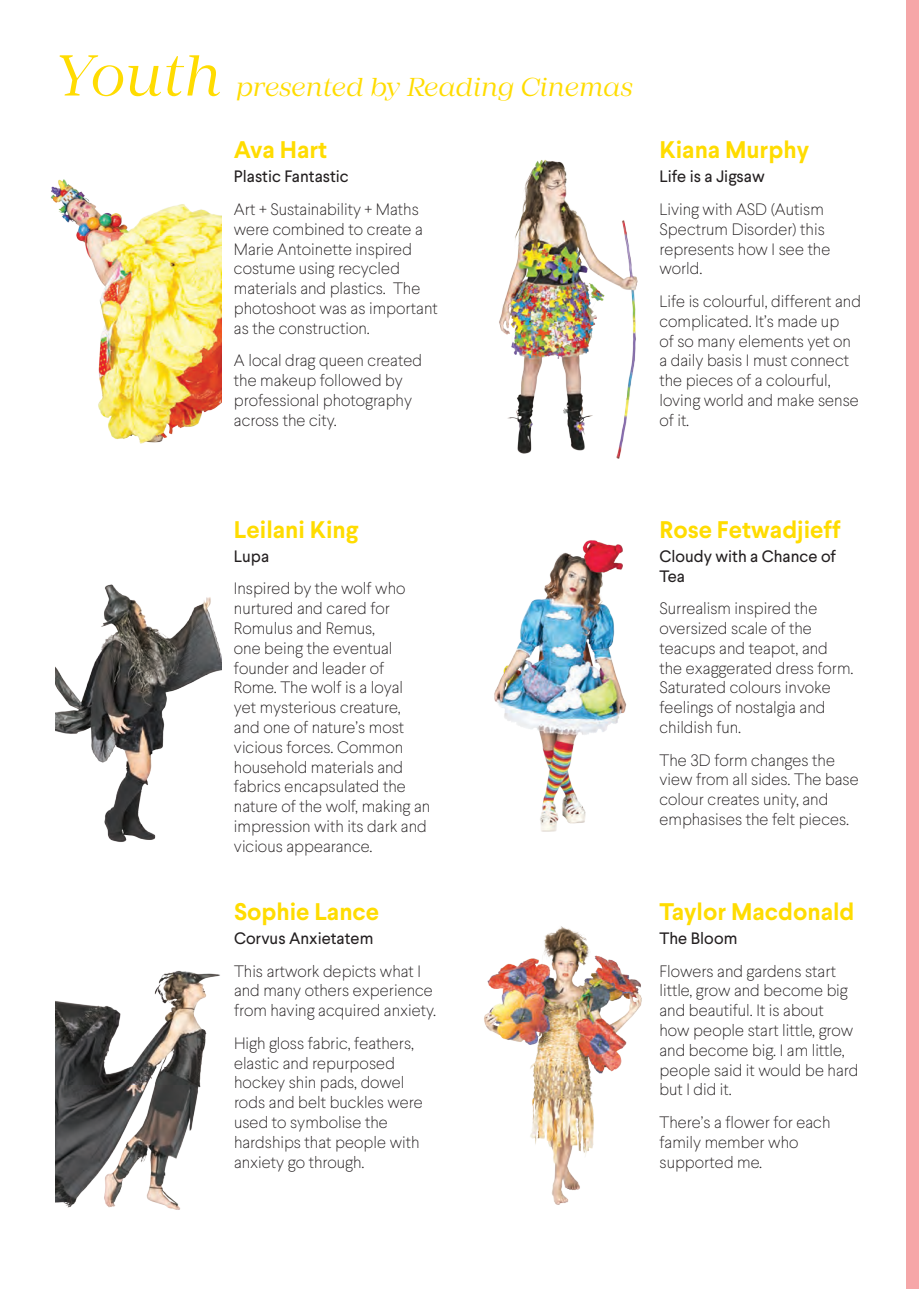
<style>
.page{position:relative;width:919px;height:1289px;background:#fff}
.page>*{position:absolute;margin:0;border:0;box-sizing:border-box;transform-origin:0 0}
.t1{font:italic 60px "Mirador";color:#ffdc01}
.t2{font:italic 27px "Mirador";color:#ffdc01}
.t3{font:700 24px "Larsseit";color:#ffdc01}
.t4{font:100 16.5px/19.8px "Larsseit";color:#231f20}
.t5{font:16.5px/19.8px "Larsseit";color:#231f20}
</style>
<div class="page">
<div style="left:906px;top:0;width:12px;height:1288px;background:#f6a6a8"></div>
<img style="left:51px;top:179px;width:170px;height:265px">
<img style="left:55px;top:584px;width:166px;height:258px">
<img style="left:499px;top:160px;width:139px;height:299px">
<img style="left:484px;top:926px;width:158px;height:279px">
<img style="left:494px;top:540px;width:133px;height:292px">
<img style="left:55px;top:970px;width:165px;height:240px">
<h1 class="t1" style="left:55px;top:40px;width:167px">Youth</h1>
<h2 class="t2" style="left:236px;top:71px;width:398px">presented by Reading Cinemas</h2>
<h3 class="t3" style="left:234px;top:134px;width:95px">Ava Hart</h3>
<p class="t5" style="left:234px;top:167px;width:116px">Plastic Fantastic</p>
<p class="t4" style="left:234px;top:199px;width:205px">Art + Sustainability + Maths were combined to create a<br>Marie Antoinette inspired costume using recycled materials and plastics. The photoshoot was as important as the construction.</p>
<p class="t4" style="left:234px;top:350px;width:190px">A local drag queen created the makeup followed by professional photography across the city.</p>
<h3 class="t3" style="left:659px;top:134px;width:151px">Kiana Murphy</h3>
<p class="t5" style="left:659px;top:167px;width:107px">Life is a Jigsaw</p>
<p class="t4" style="left:659px;top:199px;width:172px">Living with ASD (Autism<br>Spectrum Disorder) this represents how I see the world.</p>
<p class="t4" style="left:659px;top:291px;width:203px">Life is colourful, different and complicated. It’s made up<br>of so many elements yet on a daily basis I must connect the pieces of a colourful, loving world and make sense of it.</p>
<h3 class="t3" style="left:234px;top:514px;width:126px">Leilani King</h3>
<p class="t5" style="left:234px;top:546px;width:37px">Lupa</p>
<p class="t4" style="left:234px;top:578px;width:198px">Inspired by the wolf who nurtured and cared for<br>Romulus and Remus,<br>one being the eventual founder and leader of<br>Rome. The wolf is a loyal<br>yet mysterious creature, and one of nature’s most vicious forces. Common household materials and fabrics encapsulated the nature of the wolf, making an impression with its dark and vicious appearance.</p>
<h3 class="t3" style="left:234px;top:896px;width:147px">Sophie Lance</h3>
<p class="t5" style="left:234px;top:928px;width:141px">Corvus Anxietatem</p>
<p class="t4" style="left:234px;top:960px;width:204px">This artwork depicts what I and many others experience from having acquired anxiety.</p>
<p class="t4" style="left:234px;top:1032px;width:190px">High gloss fabric, feathers, elastic and repurposed hockey shin pads, dowel rods and belt buckles were used to symbolise the hardships that people with anxiety go through.</p>
<h3 class="t3" style="left:659px;top:514px;width:183px">Rose Fetwadjieff</h3>
<p class="t5" style="left:659px;top:546px;width:178px">Cloudy with a Chance of<br>Tea</p>
<p class="t4" style="left:659px;top:598px;width:195px">Surrealism inspired the oversized scale of the teacups and teapot, and the exaggerated dress form.<br>Saturated colours invoke feelings of nostalgia and childish fun.</p>
<p class="t4" style="left:659px;top:749px;width:201px">The 3D form changes the view from all sides. The base colour creates unity, and emphasises the felt pieces.</p>
<h3 class="t3" style="left:659px;top:896px;width:196px">Taylor Macdonald</h3>
<p class="t5" style="left:659px;top:928px;width:79px">The Bloom</p>
<p class="t4" style="left:659px;top:960px;width:200px">Flowers and gardens start little, grow and become big and beautiful. It is about<br>how people start little, grow and become big. I am little, people said it would be hard but I did it.</p>
<p class="t4" style="left:659px;top:1112px;width:172px">There’s a flower for each family member who supported me.</p>
</div>
